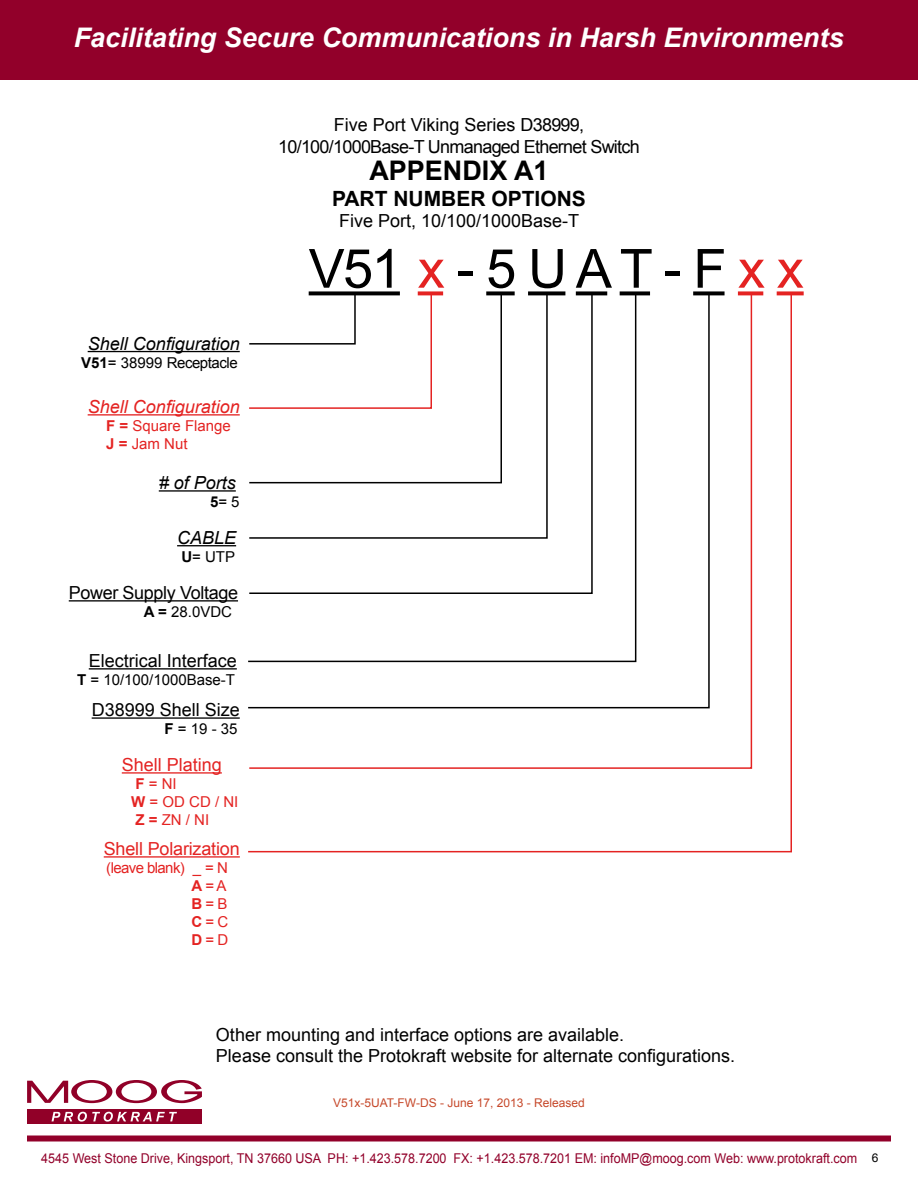
<style>
.page{position:relative;width:918px;height:1188px;background:#fff}
.page>*{position:absolute;margin:0;border:0;box-sizing:border-box;transform-origin:0 0}
.t1{font:54px "Arial";letter-spacing:.19em;color:#000}
.t2{font:italic 700 27px "Arial";color:#fff}
.t3{font:700 27px "Arial";color:#000}
.t4{font:700 21px "Arial";color:#000}
.t5{font:18px/21.6px "Arial";color:#000}
.t6{font:18px/21.6px "Arial";letter-spacing:-.04em;color:#000;text-align:center}
.t7{font:italic 18px "Arial";color:#000}
.t8{font:18px "Arial";letter-spacing:-.01em;color:#e42322}
.t9{font:18px "Arial";letter-spacing:-.02em;color:#000}
.t10{font:italic 18px "Arial";color:#e42322}
.t11{font:15px "Arial";color:#000}
.t12{font:15px/18px "Arial";color:#e42322}
.t13{font:15px/18px "Arial";letter-spacing:-.04em;color:#e42322}
.t14{font:15px "Arial";letter-spacing:-.03em;color:#000}
.t15{font:13.5px "Arial";color:#92002a;scale:.93 1}
.t16{font:12px "Arial";color:#c6482a}
.s1{font-weight:700}
.s2{color:#e42322}
.s3{font-size:12px;color:#000}
</style>
<div class="page">
<div style="left:0;top:0;width:918px;height:79px;background:#92002a"></div>
<div style="left:27px;top:1136px;width:864px;height:6px;background:#92002a"></div>
<div style="left:27px;top:1109px;width:175px;height:15px;background:#910028"></div>
<svg style="left:27px;top:1080px;width:175px;height:23px"></svg>
<svg style="left:52px;top:1112px;width:125px;height:10px"></svg>
<svg style="left:793px;top:291px;width:11px;height:4px"></svg>
<hr style="left:88px;top:351px;width:152px;height:1px;background:#000">
<hr style="left:92px;top:717px;width:148px;height:2px;background:#000">
<hr style="left:177px;top:545px;width:59px;height:1px;background:#000">
<hr style="left:69px;top:600px;width:169px;height:2px;background:#000">
<hr style="left:159px;top:490px;width:77px;height:2px;background:#000">
<hr style="left:122px;top:772px;width:100px;height:2px;background:#e42322">
<hr style="left:89px;top:668px;width:148px;height:2px;background:#000">
<hr style="left:88px;top:414px;width:152px;height:2px;background:#e42322">
<svg style="left:248px;top:291px;width:545px;height:562px"></svg>
<hr style="left:104px;top:856px;width:136px;height:2px;background:#e42322">
<svg style="left:248px;top:292px;width:462px;height:417px"></svg>
<svg style="left:248px;top:291px;width:389px;height:372px"></svg>
<h2 class="t2" style="left:74px;top:20px;width:771px">Facilitating Secure Communications in Harsh Environments</h2>
<p class="t6" style="left:278px;top:114px;width:363px">Five Port Viking Series D38999,<br>10/100/1000Base-T Unmanaged Ethernet Switch</p>
<h2 class="t3" style="left:369px;top:153px;width:181px">APPENDIX A1</h2>
<p class="t4" style="left:332px;top:184px;width:255px">PART NUMBER OPTIONS</p>
<p class="t5" style="left:339px;top:210px;width:242px">Five Port, 10/100/1000Base-T</p>
<p class="t7" style="left:88px;top:332px;width:154px">Shell Configuration</p>
<p class="t14" style="left:81px;top:353px;width:158px"><span class="s1">V51</span>= 38999 Receptacle</p>
<p class="t10" style="left:88px;top:395px;width:154px">Shell Configuration</p>
<p class="t12" style="left:106px;top:417px;width:126px"><span class="s1">F =</span> Square Flange<br><span class="s1">J =</span> Jam Nut</p>
<p class="t7" style="left:159px;top:471px;width:79px"># of Ports</p>
<p class="t11" style="left:210px;top:492px;width:31px"><span class="s1">5</span>= 5</p>
<p class="t7" style="left:177px;top:526px;width:61px">CABLE</p>
<p class="t11" style="left:181px;top:547px;width:55px"><span class="s1">U</span>= UTP</p>
<p class="t9" style="left:69px;top:581px;width:171px">Power Supply Voltage</p>
<p class="t11" style="left:144px;top:602px;width:90px"><span class="s1">A =</span> 28.0VDC</p>
<p class="t5" style="left:89px;top:650px;width:150px">Electrical Interface</p>
<p class="t11" style="left:77px;top:670px;width:160px"><span class="s1">T</span> = 10/100/1000Base-T</p>
<p class="t5" style="left:92px;top:699px;width:150px">D38999 Shell Size</p>
<p class="t11" style="left:165px;top:719px;width:74px"><span class="s1">F</span> = 19 - 35</p>
<p class="t8" style="left:122px;top:753px;width:102px">Shell Plating</p>
<p class="t12" style="left:131px;top:775px;width:109px"><span class="s1">F</span> = NI<br><span class="s1">W</span> = OD CD / NI<br><span class="s1">Z =</span> ZN / NI</p>
<p class="t8" style="left:104px;top:837px;width:137px">Shell Polarization</p>
<p class="t13" style="left:192px;top:859px;width:38px;text-indent:-85px">(leave blank) _ = N<br><span class="s1">A</span> = A<br><span class="s1">B</span> = B<br><span class="s1">C</span> = C<br><span class="s1">D</span> = D</p>
<h1 class="t1" style="left:309px;top:233px;width:497px">V51<span class="s2">x</span> - 5UAT - F<span class="s2">xx</span></h1>
<p class="t5" style="left:216px;top:1024px;width:521px">Other mounting and interface options are available.<br>Please consult the Protokraft website for alternate configurations.</p>
<p class="t16" style="left:333px;top:1095px;width:253px">V51x-5UAT-FW-DS - June 17, 2013 - Released</p>
<p class="t15" style="left:41px;top:1150px;width:902px">4545 West Stone Drive, Kingsport, TN 37660 USA PH: +1.423.578.7200 FX: +1.423.578.7201 EM: infoMP@moog.com Web: www.protokraft.com <span class="s3">6</span></p>
</div>
